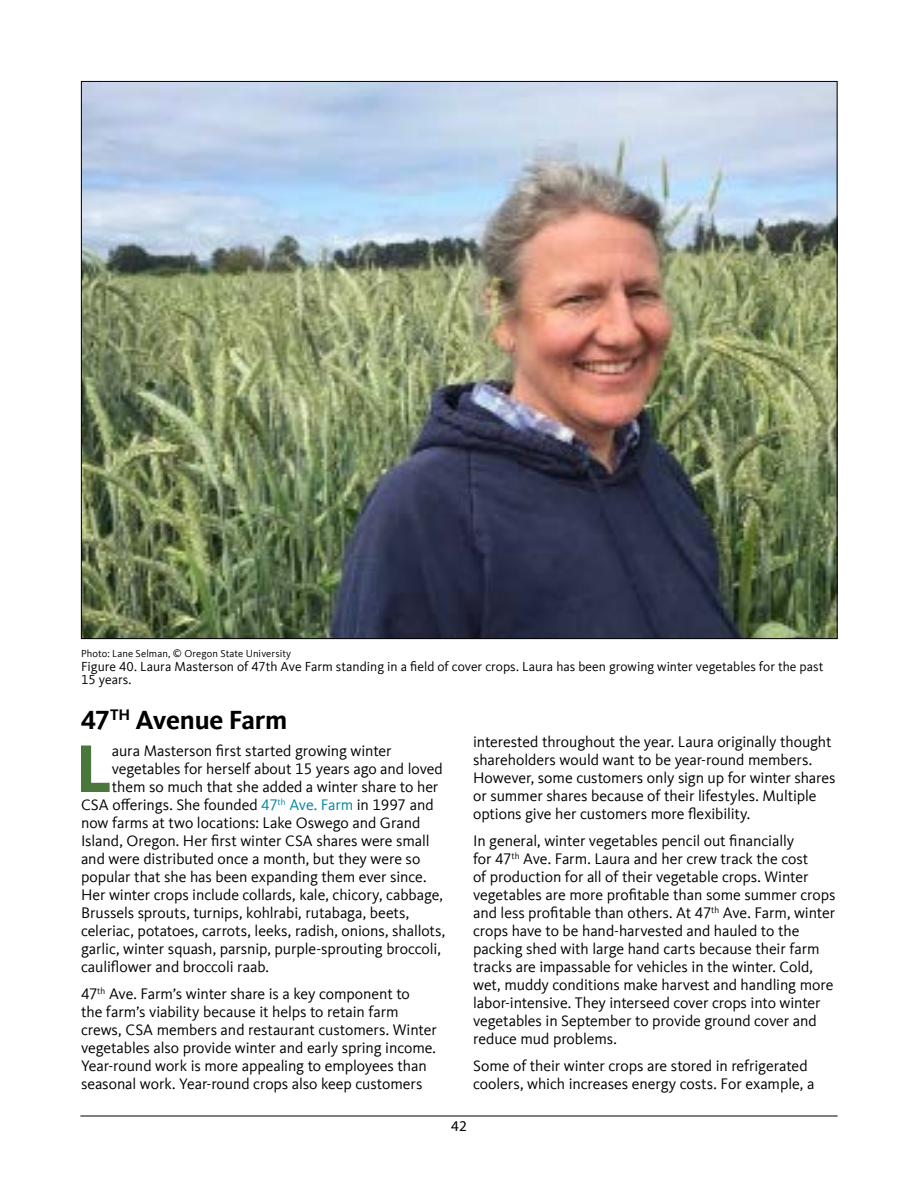
<style>
.page{position:relative;width:918px;height:1188px;background:#fff}
.page>*{position:absolute;margin:0;border:0;box-sizing:border-box;transform-origin:0 0}
.Body_Text1_dropcap{font:900 69.75px "Stratum 2";color:#4a773c}
.Subhead_18{font:700 27px "Kievit Offc";letter-spacing:-.01em;color:#000}
.Body_Text1{font:15.75px/18px "Kievit Offc";letter-spacing:-.005em;color:#000}
.Body_Text1_dropcap-2{font:15.75px "Kievit Offc";letter-spacing:-.005em;color:#000}
.t1{font:15px "Myriad Pro";color:#000}
.t2{font:13.5px/13.5px "Kievit Offc";color:#000}
.Credit{font:10.5px "Kievit Offc";letter-spacing:.01em;color:#000}
.s1{color:#00859b}
</style>
<div class="page">
<hr style="left:80px;top:1116px;width:758px;height:1px;background:#000">
<img style="left:83px;top:83px;width:753px;height:554px">
<p class="Credit" style="left:81px;top:648px;width:212px">Photo: Lane Selman, © Oregon State University</p>
<p class="t2" style="left:81px;top:659px;width:744px">Figure 40. Laura Masterson of 47th Ave Farm standing in a field of cover crops. Laura has been growing winter vegetables for the past<br>15 years.</p>
<h2 class="Subhead_18" style="left:81px;top:704px;width:208px">47<sup>TH</sup> Avenue Farm</h2>
<p class="Body_Text1_dropcap" style="left:76px;top:718px;width:37px">L</p>
<p class="Body_Text1_dropcap-2" style="left:112px;top:742px;width:281px">aura Masterson first started growing winter</p>
<p class="Body_Text1_dropcap-2" style="left:112px;top:760px;width:333px">vegetables for herself about 15 years ago and loved</p>
<p class="Body_Text1_dropcap-2" style="left:112px;top:778px;width:328px">them so much that she added a winter share to her</p>
<p class="Body_Text1_dropcap-2" style="left:81px;top:796px;width:354px">CSA offerings. She founded <span class="s1">47</span><sup>th</sup> <span class="s1">Ave. Farm</span> in 1997 and</p>
<p class="Body_Text1_dropcap-2" style="left:81px;top:814px;width:341px">now farms at two locations: Lake Oswego and Grand</p>
<p class="Body_Text1_dropcap-2" style="left:81px;top:832px;width:350px">Island, Oregon. Her first winter CSA shares were small</p>
<p class="Body_Text1_dropcap-2" style="left:81px;top:850px;width:341px">and were distributed once a month, but they were so</p>
<p class="Body_Text1_dropcap-2" style="left:81px;top:868px;width:347px">popular that she has been expanding them ever since.</p>
<p class="Body_Text1_dropcap-2" style="left:81px;top:886px;width:364px">Her winter crops include collards, kale, chicory, cabbage,</p>
<p class="Body_Text1_dropcap-2" style="left:81px;top:904px;width:330px">Brussels sprouts, turnips, kohlrabi, rutabaga, beets,</p>
<p class="Body_Text1_dropcap-2" style="left:81px;top:922px;width:366px">celeriac, potatoes, carrots, leeks, radish, onions, shallots,</p>
<p class="Body_Text1_dropcap-2" style="left:81px;top:940px;width:361px">garlic, winter squash, parsnip, purple-sprouting broccoli,</p>
<p class="Body_Text1_dropcap-2" style="left:81px;top:958px;width:190px">cauliflower and broccoli raab.</p>
<p class="Body_Text1" style="left:81px;top:985px;width:357px">47<sup>th</sup> Ave. Farm’s winter share is a key component to<br>the farm’s viability because it helps to retain farm crews, CSA members and restaurant customers. Winter vegetables also provide winter and early spring income.<br>Year-round work is more appealing to employees than seasonal work. Year-round crops also keep customers</p>
<p class="Body_Text1" style="left:473px;top:733px;width:364px">interested throughout the year. Laura originally thought shareholders would want to be year-round members.<br>However, some customers only sign up for winter shares or summer shares because of their lifestyles. Multiple options give her customers more flexibility.</p>
<p class="Body_Text1" style="left:473px;top:832px;width:364px">In general, winter vegetables pencil out financially<br>for 47<sup>th</sup> Ave. Farm. Laura and her crew track the cost<br>of production for all of their vegetable crops. Winter vegetables are more profitable than some summer crops and less profitable than others. At 47<sup>th</sup> Ave. Farm, winter crops have to be hand-harvested and hauled to the packing shed with large hand carts because their farm tracks are impassable for vehicles in the winter. Cold, wet, muddy conditions make harvest and handling more labor-intensive. They interseed cover crops into winter vegetables in September to provide ground cover and reduce mud problems.</p>
<p class="Body_Text1" style="left:473px;top:1057px;width:343px">Some of their winter crops are stored in refrigerated coolers, which increases energy costs. For example, a</p>
<p class="t1" style="left:451px;top:1117px;width:17px">42</p>
</div>
